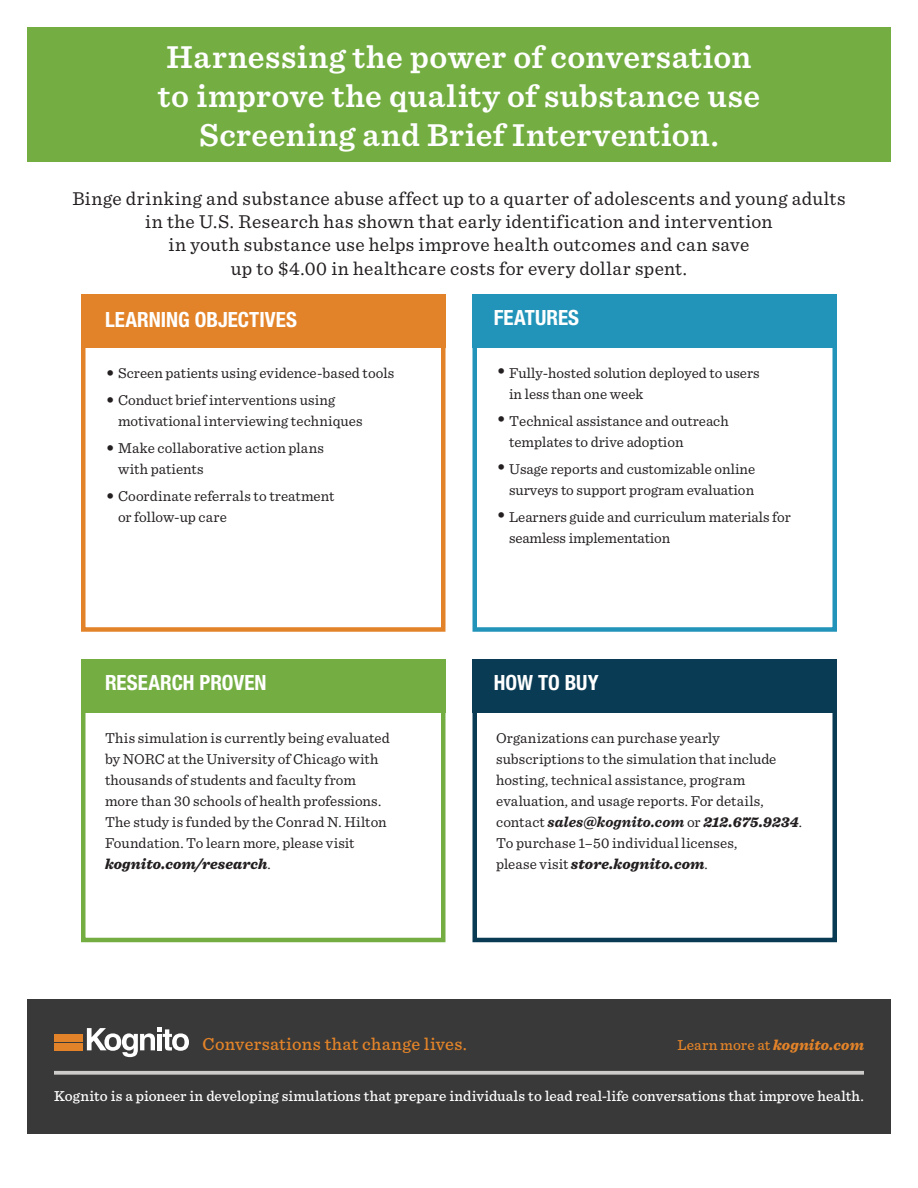
<style>
.page{position:relative;width:918px;height:1188px;background:#fff}
.page>*{position:absolute;margin:0;border:0;box-sizing:border-box;transform-origin:0 0}
.t1{font:600 33px/39px "Sentinel";letter-spacing:.015em;color:#fff;text-align:center}
.t2{font:700 condensed 21px "Helvetica Neue LT Std";color:#fff}
.t3{font:19.5px/23.4px "Sentinel";letter-spacing:.02em;color:#231f20;text-align:center}
.t4{font:500 18px "Sentinel";letter-spacing:.02em;color:#e38329}
.t5{font:15px/21px "Sentinel";color:#231f20}
.t6{font:500 15px "Sentinel";letter-spacing:.005em;color:#fff}
.t7{font:500 15px "Sentinel";letter-spacing:.005em;color:#e38329}
.s1{font-size:22.5px}
.s2{font-weight:900;font-style:italic}
.s3{font-weight:700;font-style:italic}
</style>
<div class="page">
<div style="left:27px;top:27px;width:864px;height:135px;background:#74ae42"></div>
<div style="left:27px;top:999px;width:864px;height:135px;background:#383938"></div>
<svg style="left:54px;top:1071px;width:810px;height:4px;background:#c1bfbd"></svg>
<div style="left:54px;top:1034px;width:29px;height:7px;background:#e38329"></div>
<div style="left:54px;top:1043px;width:29px;height:7px;background:#e38329"></div>
<svg style="left:87px;top:1028px;width:102px;height:29px"></svg>
<div style="left:81px;top:308px;width:365px;height:324px;background:#fff;border:4px solid #e38329"></div>
<div style="left:81px;top:672px;width:365px;height:270px;background:#fff;border:4px solid #74ae42"></div>
<div style="left:81px;top:294px;width:365px;height:54px;background:#e38329"></div>
<div style="left:81px;top:659px;width:365px;height:54px;background:#74ae42"></div>
<div style="left:472px;top:308px;width:365px;height:324px;background:#fff;border:4px solid #2394b9"></div>
<div style="left:472px;top:672px;width:365px;height:270px;background:#fff;border:4px solid #093b54"></div>
<div style="left:472px;top:294px;width:365px;height:54px;background:#2394b9"></div>
<div style="left:472px;top:659px;width:365px;height:54px;background:#093b54"></div>
<p class="t1" style="left:158px;top:36px;width:604px">Harnessing the power of conversation to improve the quality of substance use<br>Screening and Brief Intervention.</p>
<p class="t3" style="left:73px;top:185px;width:774px">Binge drinking and substance abuse affect up to a quarter of adolescents and young adults in the U.S. Research has shown that early identification and intervention<br>in youth substance use helps improve health outcomes and can save<br>up to $4.00 in healthcare costs for every dollar spent.</p>
<p class="t2" style="left:105px;top:306px;width:194px">LEARNING OBJECTIVES</p>
<p class="t2" style="left:494px;top:305px;width:87px">FEATURES</p>
<p class="t5" style="left:105px;top:362px;width:291px"><span class="s1">•</span> Screen patients using evidence-based tools</p>
<p class="t5" style="left:118px;top:389px;width:246px;text-indent:-13px"><span class="s1">•</span> Conduct brief interventions using motivational interviewing techniques</p>
<p class="t5" style="left:118px;top:437px;width:207px;text-indent:-13px"><span class="s1">•</span> Make collaborative action plans with patients</p>
<p class="t5" style="left:118px;top:485px;width:218px;text-indent:-13px"><span class="s1">•</span> Coordinate referrals to treatment or follow-up care</p>
<p class="t5" style="left:509px;top:362px;width:252px;text-indent:-13px"><span class="s1">•</span> Fully-hosted solution deployed to users in less than one week</p>
<p class="t5" style="left:509px;top:410px;width:221px;text-indent:-13px"><span class="s1">•</span> Technical assistance and outreach templates to drive adoption</p>
<p class="t5" style="left:496px;top:458px;width:261px;text-align:right"><span class="s1">•</span> Usage reports and customizable online surveys to support program evaluation</p>
<p class="t5" style="left:509px;top:506px;width:283px;text-indent:-13px"><span class="s1">•</span> Learners guide and curriculum materials for seamless implementation</p>
<p class="t2" style="left:105px;top:669px;width:163px">RESEARCH PROVEN</p>
<p class="t2" style="left:494px;top:669px;width:106px">HOW TO BUY</p>
<p class="t5" style="left:105px;top:726px;width:286px">This simulation is currently being evaluated by NORC at the University of Chicago with thousands of students and faculty from more than 30 schools of health professions.<br>The study is funded by the Conrad N. Hilton Foundation. To learn more, please visit <span class="s2">kognito.com/research</span>.</p>
<p class="t5" style="left:496px;top:726px;width:307px">Organizations can purchase yearly subscriptions to the simulation that include hosting, technical assistance, program evaluation, and usage reports. For details, contact <span class="s3">sales@kognito.com</span> or <span class="s2">212.675.9234</span>.<br>To purchase 1–50 individual licenses,<br>please visit <span class="s2">store.kognito.com</span>.</p>
<p class="t4" style="left:202px;top:1031px;width:266px">Conversations that change lives.</p>
<p class="t7" style="left:677px;top:1034px;width:188px">Learn more at <span class="s2">kognito.com</span></p>
<p class="t6" style="left:54px;top:1085px;width:811px">Kognito is a pioneer in developing simulations that prepare individuals to lead real-life conversations that improve health.</p>
</div>
